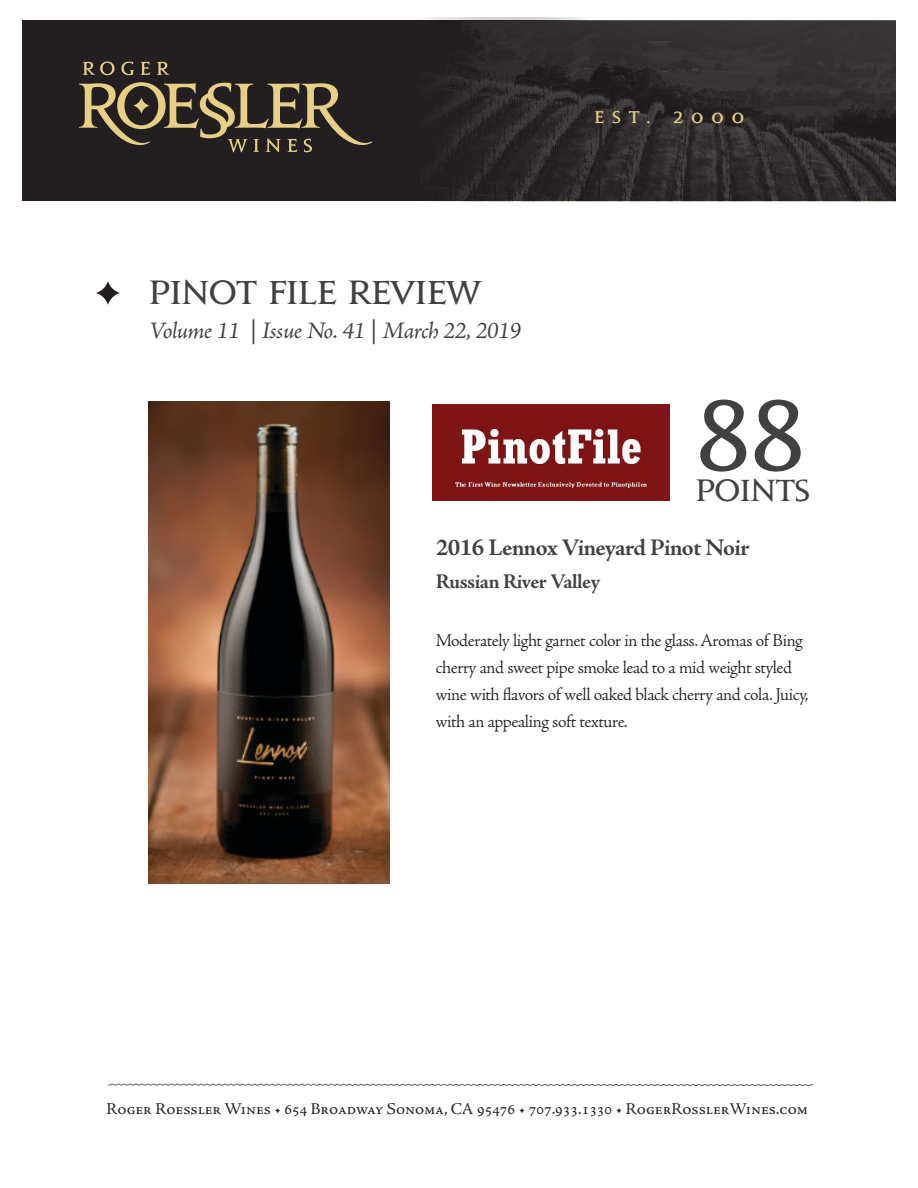
<style>
.page{position:relative;width:918px;height:1188px;background:#fff}
.page>*{position:absolute;margin:0;border:0;box-sizing:border-box;transform-origin:0 0}
.t1{font:700 88.35px "Jupiter";color:#414142}
.t2{font:700 30px "Jupiter";letter-spacing:-.02em;color:#414142}
.t3{font:700 27.6px "Jupiter";letter-spacing:-.02em;color:#414142}
.t4{font:italic 24px "Adobe Jenson Pro";letter-spacing:-.025em;color:#414142}
.t5{font:700 24px "Adobe Jenson Pro";letter-spacing:-.025em;color:#414142}
.t6{font:700 21px "Adobe Jenson Pro";letter-spacing:-.025em;color:#414142}
.t7{font:300 18px/27px "Adobe Jenson Pro";letter-spacing:-.025em;color:#231f20}
.t8{font:700 18px "Jupiter Small Caps";letter-spacing:.44em;color:#e7d086}
.t9{font:16.5px "Adobe Jenson Pro";color:#231f20}
</style>
<div class="page">
<div style="left:22px;top:21px;width:874px;height:180px;background:#231f20"></div>
<img style="left:437px;top:21px;width:459px;height:180px">
<svg style="left:79px;top:82px;width:293px;height:70px"></svg>
<svg style="left:83px;top:62px;width:86px;height:13px"></svg>
<svg style="left:107px;top:1083px;width:707px;height:3px"></svg>
<svg style="left:96px;top:281px;width:24px;height:24px"></svg>
<img style="left:432px;top:404px;width:238px;height:96px">
<img style="left:149px;top:402px;width:241px;height:482px">
<p class="t2" style="left:149px;top:272px;width:334px">PINOT FILE REVIEW</p>
<p class="t4" style="left:149px;top:317px;width:374px">Volume 11 | Issue No. 41 | March 22, 2019</p>
<p class="t8" style="left:594px;top:104px;width:58px">est.</p>
<p class="t8" style="left:674px;top:104px;width:72px">2000</p>
<p class="t1" style="left:695px;top:374px;width:112px">88</p>
<p class="t3" style="left:695px;top:471px;width:117px">POINTS</p>
<p class="t5" style="left:436px;top:533px;width:315px">2016 Lennox Vineyard Pinot Noir</p>
<p class="t6" style="left:436px;top:570px;width:166px">Russian River Valley</p>
<p class="t7" style="left:436px;top:627px;width:375px">Moderately light garnet color in the glass. Aromas of Bing cherry and sweet pipe smoke lead to a mid weight styled wine with flavors of well oaked black cherry and cola. Juicy, with an appealing soft texture.</p>
<p class="t9" style="left:106px;top:1099px;width:703px">Roger Roessler Wines • 654 Broadway Sonoma, CA 95476 • 707.933.1330 • RogerRosslerWines.com</p>
</div>
